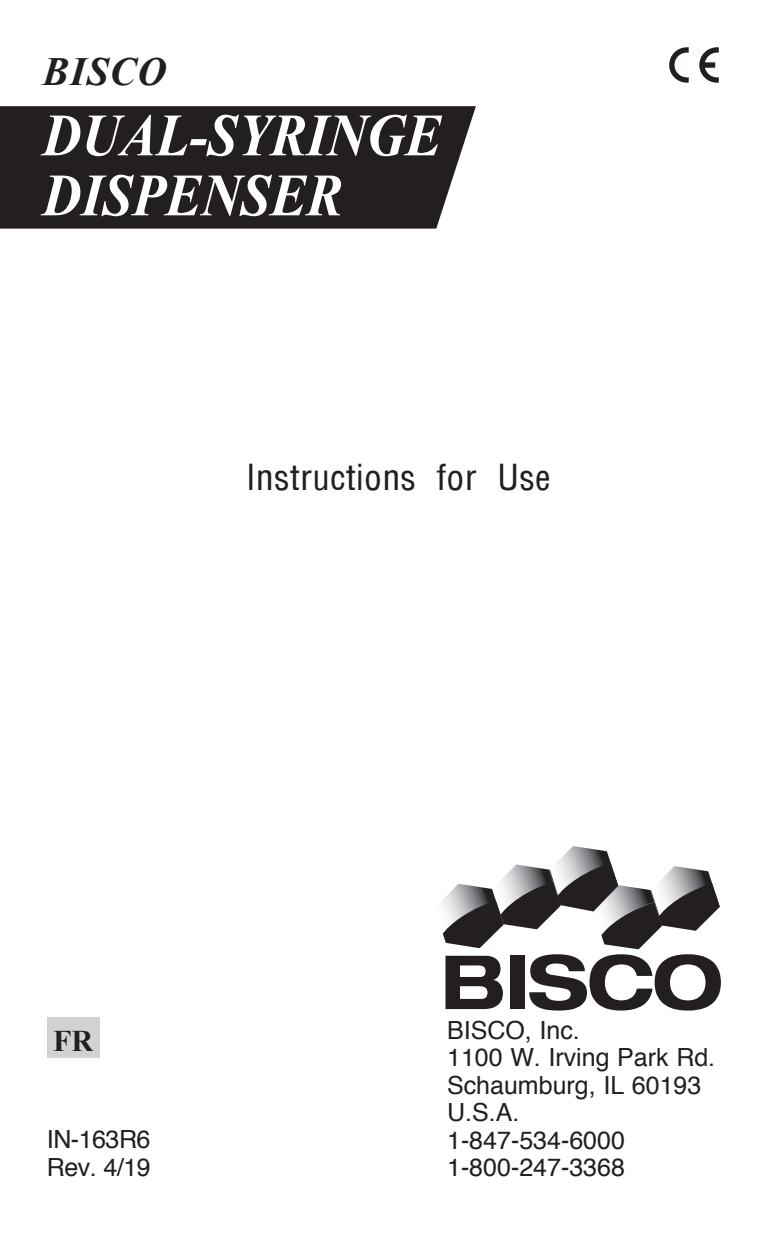
<style>
.page{position:relative;width:765px;height:1260px;background:#fff}
.page>*{position:absolute;margin:0;border:0;box-sizing:border-box;transform-origin:0 0}
.t1{font:italic 700 60px "Times New Roman";color:#fff;scale:.9 1}
.t2{font:100 condensed 40px "Helvetica";color:#231f20}
.t3{font:italic 700 40px "Times New Roman";letter-spacing:.025em;color:#231f20}
.t4{font:700 30px "Times New Roman";color:#231f20}
.body{font:25px "Helvetica";color:#231f20}
</style>
<div class="page">
<div style="left:0;top:106px;width:476px;height:123px;background:#231f20"></div>
<img style="left:557px;top:846px;width:54px;height:17px">
<svg style="left:443px;top:863px;width:278px;height:148px"></svg>
<svg style="left:669px;top:47px;width:20px;height:36px"></svg>
<svg style="left:699px;top:47px;width:20px;height:36px"></svg>
<div style="left:47px;top:1017px;width:52px;height:41px;background:#d1d2d4"></div>
<p class="t3" style="left:43px;top:43px;width:126px">BISCO</p>
<p class="t1" style="left:43px;top:93px;width:445px">DUAL-SYRINGE</p>
<p class="t1" style="left:43px;top:153px;width:335px">DISPENSER</p>
<p class="t2" style="left:246px;top:461px;width:306px">Instructions for Use</p>
<p class="t4" style="left:53px;top:1020px;width:41px">FR</p>
<p class="body" style="left:47px;top:1120px;width:105px">IN-163R6</p>
<p class="body" style="left:47px;top:1148px;width:105px">Rev. 4/19</p>
<p class="body" style="left:447px;top:1011px;width:134px">BISCO, Inc.</p>
<p class="body" style="left:447px;top:1038px;width:270px">1100 W. Irving Park Rd.</p>
<p class="body" style="left:447px;top:1066px;width:256px">Schaumburg, IL 60193</p>
<p class="body" style="left:447px;top:1093px;width:74px">U.S.A.</p>
<p class="body" style="left:447px;top:1121px;width:179px">1-847-534-6000</p>
<p class="body" style="left:447px;top:1148px;width:179px">1-800-247-3368</p>
</div>
